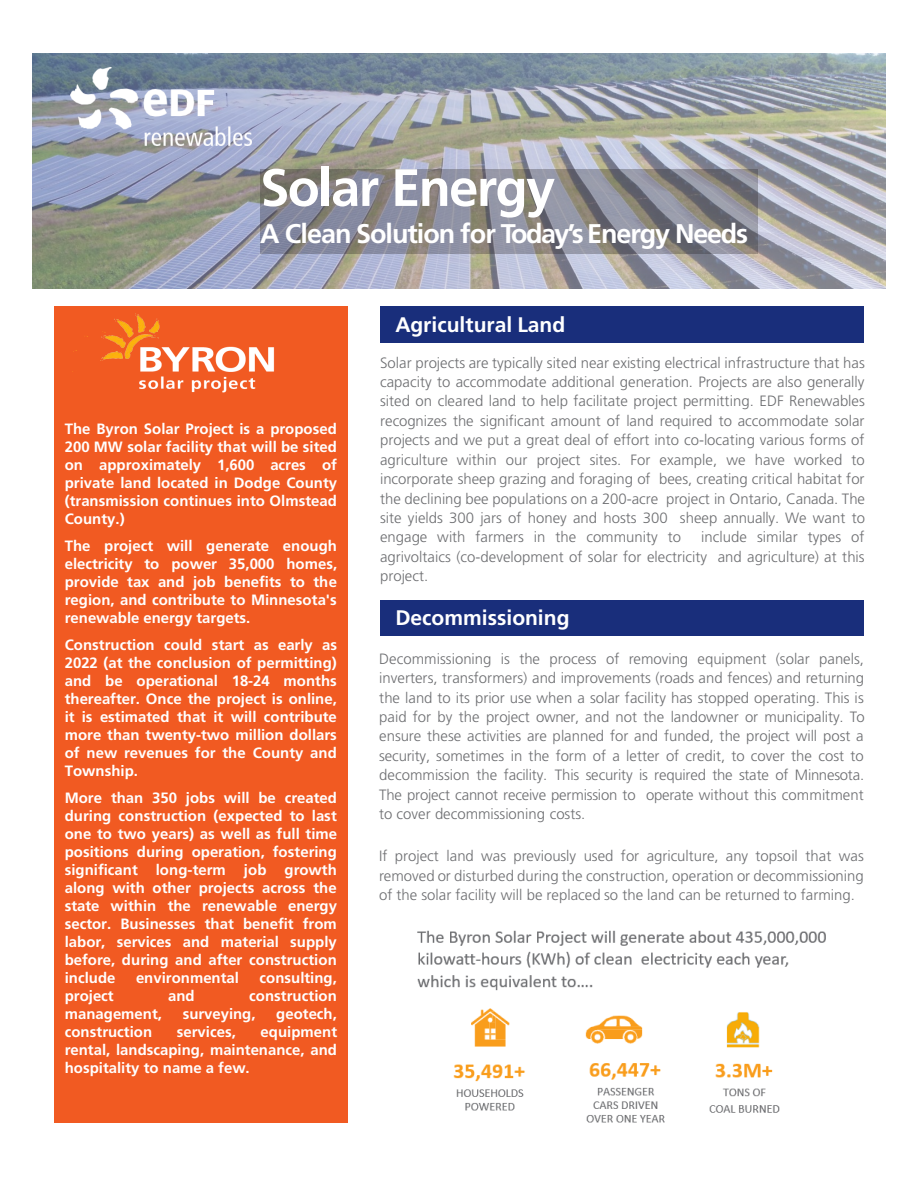
<style>
.page{position:relative;width:918px;height:1188px;background:#fff}
.page>*{position:absolute;margin:0;border:0;box-sizing:border-box;transform-origin:0 0}
.t1{font:700 52.5px "Frutiger LT Std";letter-spacing:-.03em;color:#fff}
.t2{font:700 27px "Frutiger LT Std";letter-spacing:-.04em;color:#fff}
.t3{font:700 21px "Frutiger LT Std";color:#fff}
.t4{font:300 15px/19.5px "Frutiger LT Std";color:#6d6e71;text-align:justify}
.t5{font:700 15px/18px "Frutiger LT Std";color:#fff;text-align:justify}
</style>
<div class="page">
<img style="left:33px;top:53px;width:852px;height:235px">
<div style="left:260px;top:169px;width:498px;height:85px;background:#231f20;opacity:.3"></div>
<div style="left:380px;top:600px;width:484px;height:36px;background:#192e7b"></div>
<div style="left:54px;top:306px;width:294px;height:817px;background:#f15a22"></div>
<div style="left:380px;top:306px;width:484px;height:36px;background:#192e7b"></div>
<img style="left:71px;top:68px;width:181px;height:77px">
<svg style="left:198px;top:90px;width:16px;height:26px"></svg>
<img style="left:100px;top:313px;width:175px;height:80px">
<img style="left:417px;top:930px;width:409px;height:193px">
<h2 class="t1" style="left:260px;top:157px;width:297px">Solar Energy</h2>
<p class="t2" style="left:260px;top:218px;width:489px">A Clean Solution for Today’s Energy Needs</p>
<p class="t5" style="left:65px;top:420px;width:274px">The Byron Solar Project is a proposed 200 MW solar facility that will be sited on approximately 1,600 acres of private land located in Dodge County (transmission continues into Olmstead County.)</p>
<p class="t5" style="left:65px;top:537px;width:274px">The project will generate enough electricity to power 35,000 homes, provide tax and job benefits to the region, and contribute to Minnesota's renewable energy targets.</p>
<p class="t5" style="left:65px;top:636px;width:274px">Construction could start as early as 2022 (at the conclusion of permitting) and be operational 18-24 months thereafter. Once the project is online, it is estimated that it will contribute more than twenty-two million dollars of new revenues for the County and Township.</p>
<p class="t5" style="left:65px;top:789px;width:274px">More than 350 jobs will be created during construction (expected to last one to two years) as well as full time positions during operation, fostering significant long-term job growth along with other projects across the state within the renewable energy sector. Businesses that benefit from labor, services and material supply before, during and after construction include</p>
<p class="t5" style="left:136px;top:969px;width:104px">environmental</p>
<p class="t5" style="left:260px;top:969px;width:79px">consulting,</p>
<p class="t5" style="left:65px;top:987px;width:51px">project</p>
<p class="t5" style="left:168px;top:987px;width:28px">and</p>
<p class="t5" style="left:249px;top:987px;width:89px">construction</p>
<p class="t5" style="left:65px;top:1005px;width:99px">management,</p>
<p class="t5" style="left:183px;top:1005px;width:74px">surveying,</p>
<p class="t5" style="left:276px;top:1005px;width:62px">geotech,</p>
<p class="t5" style="left:65px;top:1023px;width:89px">construction</p>
<p class="t5" style="left:177px;top:1023px;width:61px">services,</p>
<p class="t5" style="left:65px;top:1023px;width:274px;text-indent:196px">equipment rental, landscaping, maintenance, and hospitality to name a few.</p>
<p class="t3" style="left:395px;top:312px;width:171px">Agricultural Land</p>
<p class="t4" style="left:380px;top:353px;width:486px">Solar projects are typically sited near existing electrical infrastructure that has capacity to accommodate additional generation. Projects are also generally sited on cleared land to help facilitate project permitting. EDF Renewables recognizes the significant amount of land required to accommodate solar projects and we put a great deal of effort into co-locating various forms of agriculture within our project sites. For example, we have worked to incorporate sheep grazing and foraging of bees, creating critical habitat for the declining bee populations on a 200-acre project in Ontario, Canada. The site yields 300 jars of honey and hosts 300 sheep annually. We want to engage with farmers in the community to</p>
<p class="t4" style="left:380px;top:528px;width:486px;text-indent:321px">include similar types of agrivoltaics (co-development of solar for electricity and agriculture) at this project.</p>
<p class="t3" style="left:395px;top:605px;width:176px">Decommissioning</p>
<p class="t4" style="left:379px;top:649px;width:487px">Decommissioning is the process of removing equipment (solar panels, inverters, transformers) and improvements (roads and fences) and returning the land to its prior use when a solar facility has stopped operating. This is paid for by the project owner, and not the landowner or municipality. To ensure these activities are planned for and funded, the project will post a security, sometimes in the form of a letter of credit, to cover the cost to decommission the facility. This security is required the state of Minnesota.<br>The project cannot receive permission to operate without this commitment to cover decommissioning costs.</p>
<p class="t4" style="left:379px;top:846px;width:486px">If project land was previously used for agriculture, any topsoil that was removed or disturbed during the construction, operation or decommissioning of the solar facility will be replaced so the land can be returned to farming.</p>
</div>
